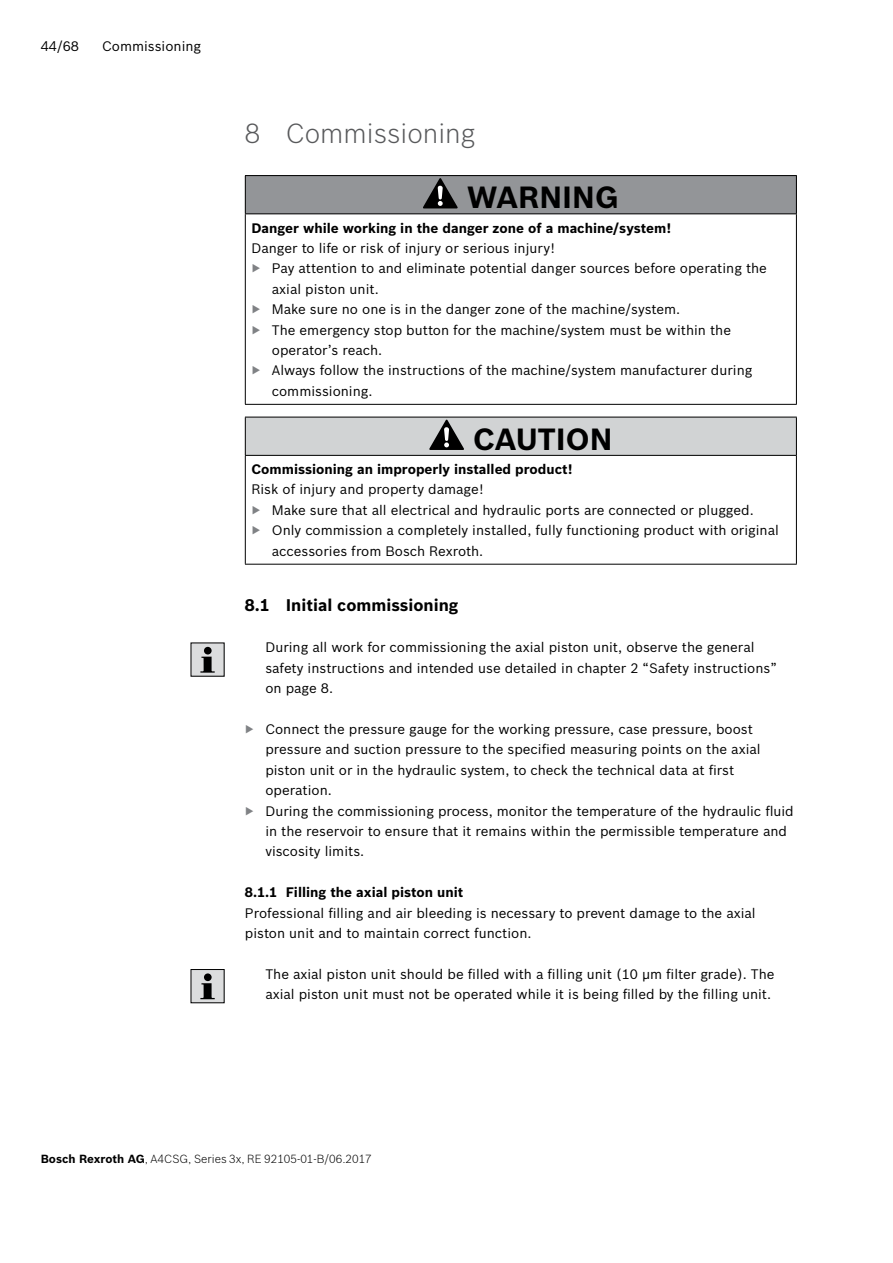
<style>
.page{position:relative;width:893px;height:1263px;background:#fff}
.page>*{position:absolute;margin:0;border:0;box-sizing:border-box;transform-origin:0 0}
.t1{font:700 30px "Bosch Sans";color:#000}
.t2{font:300 27px "Bosch Sans";color:#58595b}
.t3{font:700 16.5px "Bosch Sans";color:#000}
.t4{font:13.5px/20.4px "Bosch Sans";color:#000}
.t5{font:700 13.5px "Bosch Sans";color:#000}
.t6{font:300 11.55px "Bosch Sans";color:#000}
.s1{color:#808285}
.s2{font-weight:700}
</style>
<div class="page">
<div style="left:245px;top:176px;width:551px;height:38px;background:#939598"></div>
<hr style="left:245px;top:175px;width:552px;height:1px;background:#000">
<hr style="left:245px;top:176px;width:1px;height:37px;background:#000">
<hr style="left:796px;top:176px;width:1px;height:37px;background:#000">
<hr style="left:245px;top:213px;width:552px;height:1px;background:#000">
<hr style="left:796px;top:214px;width:1px;height:190px;background:#000">
<hr style="left:245px;top:214px;width:1px;height:190px;background:#000">
<hr style="left:245px;top:404px;width:552px;height:1px;background:#000">
<svg style="left:423px;top:178px;width:35px;height:30px"></svg>
<div style="left:245px;top:417px;width:551px;height:38px;background:#d1d3d4"></div>
<hr style="left:245px;top:417px;width:552px;height:1px;background:#000">
<hr style="left:245px;top:417px;width:1px;height:38px;background:#000">
<hr style="left:796px;top:417px;width:1px;height:38px;background:#000">
<hr style="left:245px;top:455px;width:552px;height:1px;background:#000">
<hr style="left:796px;top:456px;width:1px;height:108px;background:#000">
<hr style="left:245px;top:456px;width:1px;height:108px;background:#000">
<hr style="left:245px;top:564px;width:552px;height:1px;background:#000">
<svg style="left:429px;top:420px;width:35px;height:30px"></svg>
<div style="left:191px;top:643px;width:33px;height:33px;background:#dcddde"></div>
<div style="left:204px;top:647px;width:8px;height:7px;background:#000;border-radius:50%"></div>
<svg style="left:200px;top:657px;width:15px;height:16px"></svg>
<div style="left:191px;top:969px;width:33px;height:34px;background:#dcddde"></div>
<div style="left:204px;top:973px;width:8px;height:8px;background:#000;border-radius:50%"></div>
<svg style="left:200px;top:983px;width:15px;height:16px"></svg>
<p class="t4" style="left:41px;top:35px;width:40px">44/68</p>
<p class="t4" style="left:102px;top:35px;width:101px">Commissioning</p>
<h2 class="t2" style="left:245px;top:114px;width:232px">8 Commissioning</h2>
<h1 class="t1" style="left:467px;top:175px;width:154px">WARNING</h1>
<p class="t5" style="left:251px;top:217px;width:421px">Danger while working in the danger zone of a machine/system!</p>
<p class="t4" style="left:251px;top:237px;width:305px">Danger to life or risk of injury or serious injury!</p>
<p class="t4" style="left:251px;top:257px;width:517px"><span class="s1">▶</span> Pay attention to and eliminate potential danger sources before operating the</p>
<p class="t4" style="left:272px;top:278px;width:108px">axial piston unit.</p>
<p class="t4" style="left:251px;top:298px;width:430px"><span class="s1">▶</span> Make sure no one is in the danger zone of the machine/system.</p>
<p class="t4" style="left:251px;top:319px;width:481px"><span class="s1">▶</span> The emergency stop button for the machine/system must be within the</p>
<p class="t4" style="left:272px;top:339px;width:112px">operator’s reach.</p>
<p class="t4" style="left:251px;top:359px;width:502px"><span class="s1">▶</span> Always follow the instructions of the machine/system manufacturer during</p>
<p class="t4" style="left:272px;top:380px;width:102px">commissioning.</p>
<h1 class="t1" style="left:473px;top:416px;width:136px">CAUTION</h1>
<p class="t5" style="left:251px;top:459px;width:323px">Commissioning an improperly installed product!</p>
<p class="t4" style="left:251px;top:478px;width:234px">Risk of injury and property damage!</p>
<p class="t4" style="left:251px;top:499px;width:504px"><span class="s1">▶</span> Make sure that all electrical and hydraulic ports are connected or plugged.</p>
<p class="t4" style="left:251px;top:519px;width:529px"><span class="s1">▶</span> Only commission a completely installed, fully functioning product with original</p>
<p class="t4" style="left:272px;top:540px;width:213px">accessories from Bosch Rexroth.</p>
<p class="t3" style="left:245px;top:593px;width:215px">8.1 Initial commissioning</p>
<p class="t4" style="left:265px;top:636px;width:513px">During all work for commissioning the axial piston unit, observe the general safety instructions and intended use detailed in chapter 2 “Safety instructions” on page 8.</p>
<p class="t4" style="left:245px;top:718px;width:509px"><span class="s1">▶</span> Connect the pressure gauge for the working pressure, case pressure, boost</p>
<p class="t4" style="left:265px;top:738px;width:497px">pressure and suction pressure to the specified measuring points on the axial</p>
<p class="t4" style="left:265px;top:759px;width:470px">piston unit or in the hydraulic system, to check the technical data at first</p>
<p class="t4" style="left:265px;top:779px;width:68px">operation.</p>
<p class="t4" style="left:245px;top:799px;width:550px"><span class="s1">▶</span> During the commissioning process, monitor the temperature of the hydraulic fluid</p>
<p class="t4" style="left:265px;top:820px;width:523px">in the reservoir to ensure that it remains within the permissible temperature and</p>
<p class="t4" style="left:265px;top:840px;width:100px">viscosity limits.</p>
<p class="t5" style="left:245px;top:882px;width:220px">8.1.1 Filling the axial piston unit</p>
<p class="t4" style="left:245px;top:901px;width:512px">Professional filling and air bleeding is necessary to prevent damage to the axial piston unit and to maintain correct function.</p>
<p class="t4" style="left:265px;top:963px;width:511px">The axial piston unit should be filled with a filling unit (10 µm filter grade). The axial piston unit must not be operated while it is being filled by the filling unit.</p>
<p class="t6" style="left:41px;top:1151px;width:333px"><span class="s2">Bosch Rexroth AG</span>, A4CSG, Series 3x, RE 92105-01-B/06.2017</p>
</div>
